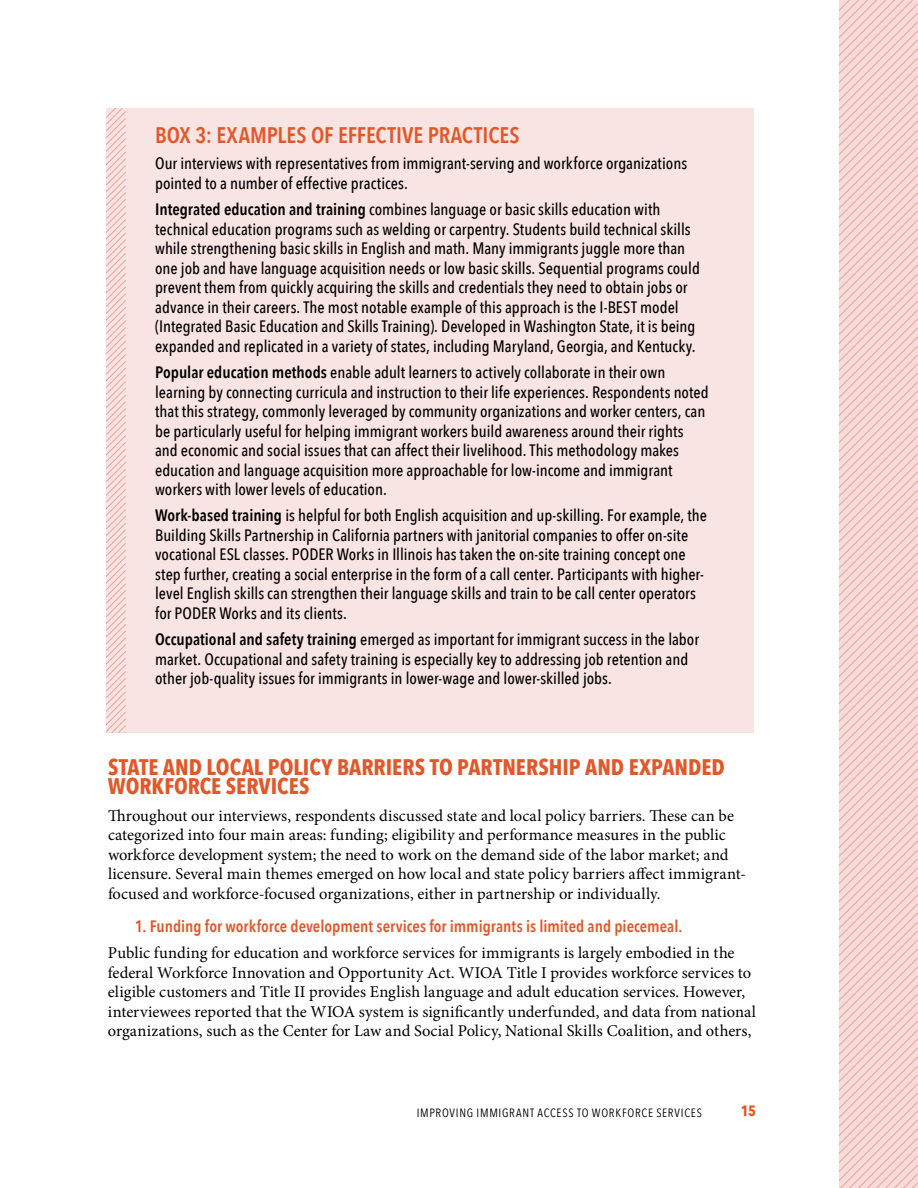
<style>
.page{position:relative;width:918px;height:1188px;background:#fff}
.page>*{position:absolute;margin:0;border:0;box-sizing:border-box;transform-origin:0 0}
.t1{font:700 22.5px/19.5px "Avenir Next Condensed";color:#e1582a}
.t2{font:600 22.5px "Avenir Next Condensed";color:#e1582a}
.t3{font:500 16.5px/19.5px "Avenir Next Condensed";color:#000}
.t4{font:16.5px/19.5px "Minion Pro";color:#000}
.t5{font:600 16.5px "Avenir Next Condensed";letter-spacing:-.005em;color:#e1582a}
.t6{font:700 15px "Avenir Next Condensed";color:#e1582a}
.t7{font:12px "Avenir Next Condensed";letter-spacing:.06em;color:#000}
.s1{font-weight:600}
</style>
<div class="page">
<svg style="left:840px;top:0;width:78px;height:1188px;background:#f4d1cd"></svg>
<div style="left:106px;top:108px;width:648px;height:624px;background:#f8e4e2"></div>
<svg style="left:106px;top:108px;width:20px;height:624px"></svg>
<h1 class="t2" style="left:155px;top:116px;width:97px">Box 3: Exampl</h1>
<h1 class="t2" style="left:287px;top:116px;width:235px">es of Effective Practices</h1>
<p class="t3" style="left:155px;top:154px;width:534px">Our interviews with representatives from immigrant-serving and workforce organizations pointed to a number of effective practices.</p>
<p class="t3" style="left:155px;top:200px;width:546px"><span class="s1">Integrated education and training</span> combines language or basic skills education with technical education programs such as welding or carpentry. Students build technical skills while strengthening basic skills in English and math. Many immigrants juggle more than one job and have language acquisition needs or low basic skills. Sequential programs could prevent them from quickly acquiring the skills and credentials they need to obtain jobs or advance in their careers. The most notable example of this approach is the I-BEST model (Integrated Basic Education and Skills Training). Developed in Washington State, it is being expanded and replicated in a variety of states, including Maryland, Georgia, and Kentucky.</p>
<p class="t3" style="left:155px;top:362px;width:555px"><span class="s1">Popular education methods</span> enable adult learners to actively collaborate in their own learning by connecting curricula and instruction to their life experiences. Respondents noted that this strategy, commonly leveraged by community organizations and worker centers, can be particularly useful for helping immigrant workers build awareness around their rights and economic and social issues that can affect their livelihood. This methodology makes education and language acquisition more approachable for low-income and immigrant workers with lower levels of education.</p>
<p class="t3" style="left:155px;top:506px;width:553px"><span class="s1">Work-based training</span> is helpful for both English acquisition and up-skilling. For example, the Building Skills Partnership in California partners with janitorial companies to offer on-site vocational ESL classes. PODER Works in Illinois has taken the on-site training concept one step further, creating a social enterprise in the form of a call center. Participants with higher&shy;level English skills can strengthen their language skills and train to be call center operators for PODER Works and its clients.</p>
<p class="t3" style="left:155px;top:629px;width:546px"><span class="s1">Occupational and safety training</span> emerged as important for immigrant success in the labor market. Occupational and safety training is especially key to addressing job retention and other job-quality issues for immigrants in lower-wage and lower-skilled jobs.</p>
<h1 class="t1" style="left:108px;top:757px;width:618px">STATE AND LOCAL POLICY BARRIERS TO PARTNERSHIP AND EXPANDED<br>WORKFORCE SERVICES</h1>
<p class="t4" style="left:108px;top:806px;width:640px">Throughout our interviews, respondents discussed state and local policy barriers. These can be categorized into four main areas: funding; eligibility and performance measures in the public workforce development system; the need to work on the demand side of the labor market; and licensure. Several main themes emerged on how local and state policy barriers affect immigrant&shy;focused and workforce-focused organizations, either in partnership or individually.</p>
<p class="t5" style="left:135px;top:912px;width:549px">1. Funding for workforce development services for immigrants is limited and piecemeal.</p>
<p class="t4" style="left:108px;top:943px;width:650px">Public funding for education and workforce services for immigrants is largely embodied in the federal Workforce Innovation and Opportunity Act. WIOA Title I provides workforce services to eligible customers and Title II provides English language and adult education services. However, interviewees reported that the WIOA system is significantly underfunded, and data from national organizations, such as the Center for Law and Social Policy, National Skills Coalition, and others,</p>
<p class="t7" style="left:417px;top:1103px;width:287px">IMPROVI NG IMMIGRANT ACCESS TO WORKFORCE SERVICES</p>
<p class="t6" style="left:741px;top:1102px;width:17px">15</p>
</div>
